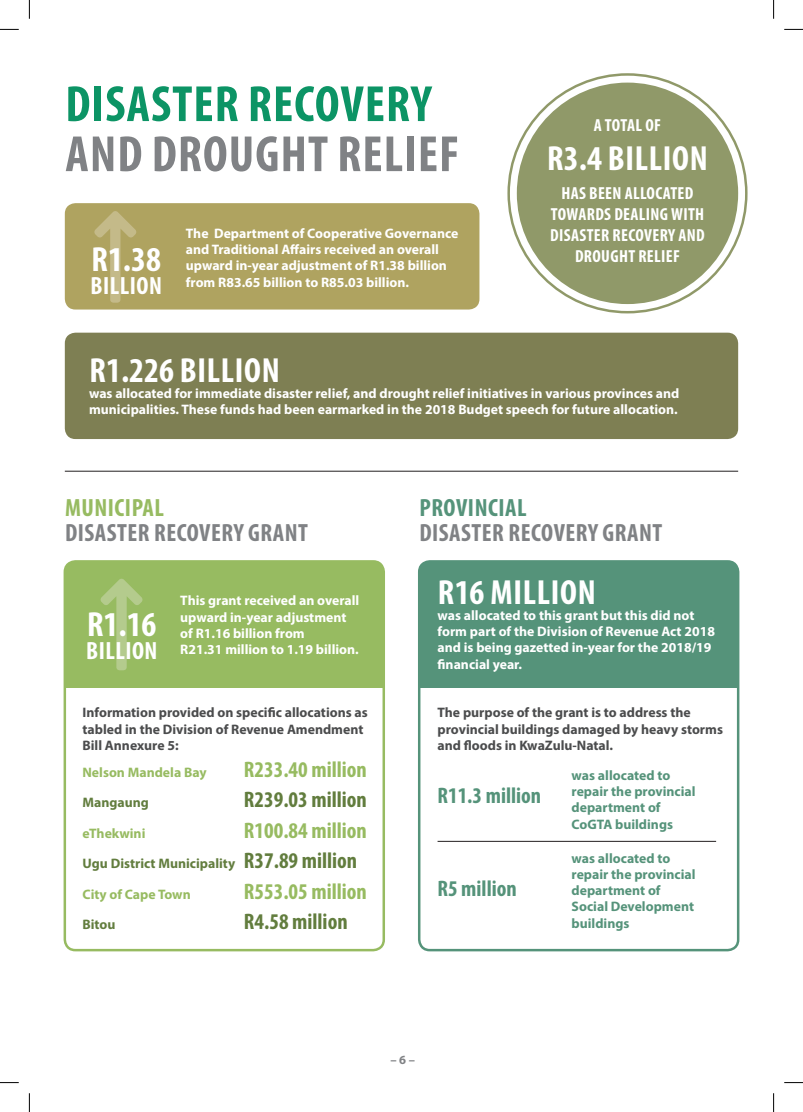
<style>
.page{position:relative;width:803px;height:1112px;background:#fff}
.page>*{position:absolute;margin:0;border:0;box-sizing:border-box;transform-origin:0 0}
.t1{font:700 condensed 51.25px "Myriad Pro";letter-spacing:.02em;color:#0c9465}
.t2{font:700 condensed 51.25px "Myriad Pro";letter-spacing:.02em;color:#808285}
.t3{font:700 condensed 35px "Myriad Pro";letter-spacing:.02em;color:#fff}
.t4{font:700 condensed 25px "Myriad Pro";letter-spacing:.02em;color:#808285}
.t5{font:700 condensed 25px "Myriad Pro";letter-spacing:.02em;color:#fff}
.t6{font:700 condensed 25px "Myriad Pro";letter-spacing:.02em;color:#55937a}
.t7{font:700 condensed 25px "Myriad Pro";letter-spacing:.02em;color:#97bb61}
.t8{font:700 condensed 22.5px "Myriad Pro";color:#97bb61}
.t9{font:700 condensed 22.5px "Myriad Pro";color:#627d3e}
.t10{font:700 condensed 22.5px "Myriad Pro";color:#55937a}
.t11{font:700 condensed 17.5px/21.2px "Myriad Pro";letter-spacing:.02em;color:#fff;text-align:center}
.t12{font:700 13.75px/16.2px "Myriad Pro";color:#fff}
.t13{font:700 13.75px/16.2px "Myriad Pro";color:#4b4c4d}
.t14{font:700 13.75px/16.2px "Myriad Pro";color:#55937a}
.t15{font:700 13.75px "Myriad Pro";color:#627d3e}
.t16{font:700 13.75px "Myriad Pro";color:#97bb61}
.t17{font:700 12.5px "Myriad Pro";color:#808285}
.s1{font-stretch:condensed;font-size:22.5px}
</style>
<div class="page">
<div style="left:419px;top:561px;width:319px;height:126px;background:#55937a"></div>
<div style="left:418px;top:560px;width:321px;height:391px;border:2px solid #55937a;border-radius:11px"></div>
<div style="left:65px;top:561px;width:319px;height:126px;background:#97bb61"></div>
<div style="left:64px;top:560px;width:321px;height:391px;border:2px solid #97bb61;border-radius:11px"></div>
<div style="left:517px;top:83px;width:221px;height:221px;background:#909969;border-radius:50%"></div>
<hr style="left:65px;top:471px;width:673px;height:1px;background:#231f20">
<div style="left:65px;top:203px;width:414px;height:106px;background:#afa360;border-radius:11px"></div>
<svg style="left:94px;top:211px;width:42px;height:91px"></svg>
<div style="left:65px;top:332px;width:673px;height:107px;background:#7e7f53;border-radius:11px"></div>
<svg style="left:101px;top:578px;width:41px;height:92px"></svg>
<hr style="left:437px;top:840px;width:279px;height:1px;background:#231f20">
<svg style="left:0;top:29px;width:19px;height:1px"></svg>
<svg style="left:784px;top:29px;width:19px;height:1px"></svg>
<svg style="left:0;top:1082px;width:19px;height:1px"></svg>
<svg style="left:784px;top:1082px;width:19px;height:1px"></svg>
<svg style="left:29px;top:0;width:1px;height:19px"></svg>
<svg style="left:29px;top:1093px;width:1px;height:18px"></svg>
<svg style="left:773px;top:0;width:1px;height:19px"></svg>
<svg style="left:773px;top:1093px;width:1px;height:18px"></svg>
<h1 class="t1" style="left:65px;top:72px;width:368px">DISASTER RECOVERY</h1>
<h1 class="t2" style="left:65px;top:122px;width:395px">AND DROUGHT RELIEF</h1>
<h2 class="t3" style="left:92px;top:237px;width:71px">R1.38</h2>
<h3 class="t5" style="left:91px;top:270px;width:73px">BILLION</h3>
<p class="t12" style="left:186px;top:224px;width:274px">The Department of Cooperative Governance and Traditional Affairs received an overall upward in-year adjustment of R1.38 billion from R83.65 billion to R85.03 billion.</p>
<p class="t11" style="left:594px;top:114px;width:69px">A TOTAL OF</p>
<h2 class="t3" style="left:547px;top:137px;width:162px">R3.4 BILLION</h2>
<p class="t11" style="left:550px;top:182px;width:156px">HAS BEEN ALLOCATED<br>TOWARDS DEALING WITH<br>DISASTER RECOVERY AND<br>DROUGHT RELIEF</p>
<h2 class="t3" style="left:89px;top:348px;width:192px">R1.226 BILLION</h2>
<p class="t12" style="left:89px;top:384px;width:592px">was allocated for immediate disaster relief, and drought relief initiatives in various provinces and municipalities. These funds had been earmarked in the 2018 Budget speech for future allocation.</p>
<h3 class="t7" style="left:65px;top:492px;width:100px">MUNICIPAL</h3>
<h3 class="t4" style="left:65px;top:517px;width:244px">DISASTER RECOVERY GRANT</h3>
<h2 class="t3" style="left:87px;top:602px;width:71px">R1.16</h2>
<h3 class="t5" style="left:86px;top:635px;width:73px">BILLION</h3>
<p class="t12" style="left:180px;top:592px;width:181px">This grant received an overall upward in-year adjustment of R1.16 billion from<br>R21.31 million to 1.19 billion.</p>
<p class="t13" style="left:83px;top:704px;width:287px">Information provided on specific allocations as tabled in the Division of Revenue Amendment<br>Bill Annexure 5:</p>
<p class="t16" style="left:83px;top:763px;width:126px">Nelson Mandela Bay</p>
<h3 class="t8" style="left:244px;top:755px;width:125px">R233.40 MILLION</h3>
<p class="t15" style="left:83px;top:793px;width:68px">Mangaung</p>
<h3 class="t9" style="left:244px;top:785px;width:125px">R239.03 MILLION</h3>
<p class="t16" style="left:83px;top:823px;width:64px">eThekwini</p>
<h3 class="t8" style="left:244px;top:815px;width:125px">R100.84 MILLION</h3>
<p class="t15" style="left:83px;top:854px;width:276px">Ugu District Municipality <span class="s1">R37.89 MILLION</span></p>
<p class="t16" style="left:83px;top:884px;width:110px">City of Cape Town</p>
<h3 class="t8" style="left:244px;top:876px;width:125px">R553.05 MILLION</h3>
<p class="t15" style="left:83px;top:915px;width:34px">Bitou</p>
<h3 class="t9" style="left:244px;top:907px;width:105px">R4.58 MILLION</h3>
<h3 class="t6" style="left:419px;top:492px;width:109px">PROVINCIAL</h3>
<h3 class="t4" style="left:419px;top:517px;width:244px">DISASTER RECOVERY GRANT</h3>
<h2 class="t3" style="left:438px;top:570px;width:159px">R16 MILLION</h2>
<p class="t12" style="left:437px;top:606px;width:279px">was allocated to this grant but this did not form part of the Division of Revenue Act 2018 and is being gazetted in-year for the 2018/19 financial year.</p>
<p class="t13" style="left:437px;top:704px;width:287px">The purpose of the grant is to address the provincial buildings damaged by heavy storms and floods in kwaZulu-Natal.</p>
<h3 class="t10" style="left:437px;top:781px;width:105px">R11.3 MILLION</h3>
<h3 class="t10" style="left:437px;top:874px;width:81px">R5 MILLION</h3>
<p class="t14" style="left:572px;top:766px;width:126px">was allocated to repair the provincial department of<br>CoGTA buildings</p>
<p class="t14" style="left:572px;top:849px;width:126px">was allocated to repair the provincial department of<br>Social Development buildings</p>
<p class="t17" style="left:390px;top:1051px;width:26px">– 6 –</p>
</div>
